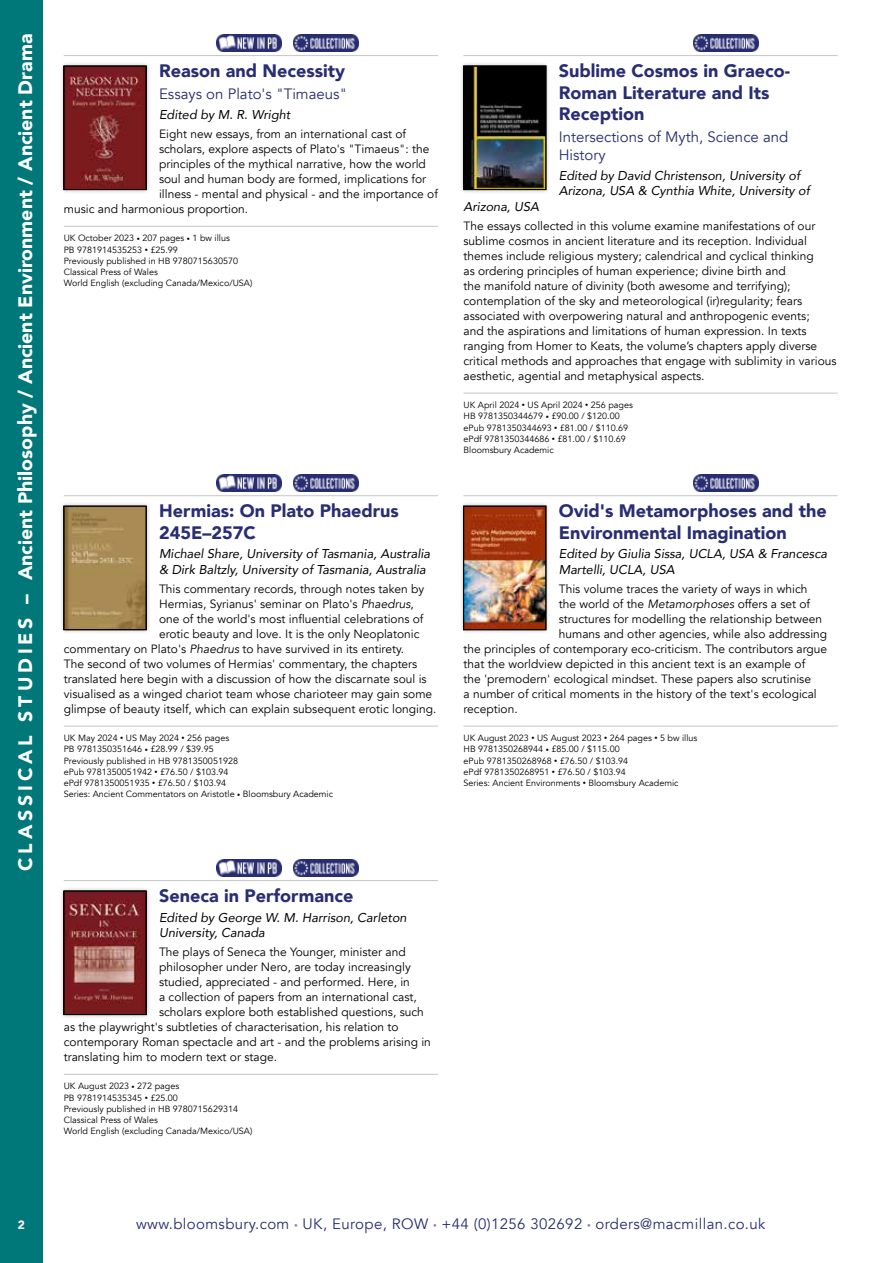
<style>
.page{position:relative;width:893px;height:1263px;background:#fff}
.page>*{position:absolute;margin:0;border:0;box-sizing:border-box;transform-origin:0 0}
.t1{font:900 19.5px "Avenir";color:#fff}
.t2{font:900 18px/21.6px "Avenir";color:#292d72}
.t3{font:15px "Avenir";letter-spacing:.025em;color:#292d72}
.t4{font:15px/18px "Avenir";color:#292d72}
.t5{font:italic 12.75px/15.3px "Avenir";color:#000}
.t6{font:12px/15px "Avenir";color:#000}
.t7{font:900 12px "Avenir";color:#fff}
.t8{font:9px/11.2px "Avenir";color:#000}
.s1{font-size:6.3px}
.s2{font-style:italic}
.s3{font-size:7.5px;color:#8b84b2}
</style>
<div class="page">
<div style="left:0;top:0;width:43px;height:1263px;background:#007779"></div>
<hr style="left:64px;top:55px;width:374px;height:1px;background:#c6c6c6">
<hr style="left:64px;top:226px;width:374px;height:1px;background:#c6c6c6">
<img style="left:217px;top:34px;width:65px;height:17px">
<img style="left:293px;top:34px;width:65px;height:17px">
<div style="left:59px;top:61px;width:92px;height:133px;background:#000;opacity:.25"></div>
<div style="left:64px;top:66px;width:82px;height:124px;border:1px solid #000"></div>
<hr style="left:463px;top:55px;width:375px;height:1px;background:#c6c6c6">
<hr style="left:463px;top:393px;width:375px;height:1px;background:#c6c6c6">
<img style="left:693px;top:34px;width:65px;height:17px">
<div style="left:459px;top:61px;width:92px;height:133px;background:#000;opacity:.25"></div>
<div style="left:463px;top:66px;width:83px;height:124px;border:1px solid #000"></div>
<hr style="left:64px;top:495px;width:374px;height:1px;background:#c6c6c6">
<hr style="left:64px;top:726px;width:374px;height:1px;background:#c6c6c6">
<img style="left:217px;top:474px;width:65px;height:17px">
<img style="left:293px;top:474px;width:65px;height:17px">
<div style="left:59px;top:501px;width:92px;height:133px;background:#000;opacity:.25"></div>
<div style="left:64px;top:506px;width:82px;height:124px;border:1px solid #000"></div>
<hr style="left:463px;top:495px;width:375px;height:1px;background:#c6c6c6">
<hr style="left:463px;top:726px;width:375px;height:1px;background:#c6c6c6">
<img style="left:693px;top:474px;width:65px;height:17px">
<div style="left:459px;top:501px;width:92px;height:133px;background:#000;opacity:.25"></div>
<div style="left:463px;top:506px;width:83px;height:124px;border:1px solid #000"></div>
<hr style="left:64px;top:880px;width:374px;height:1px;background:#c6c6c6">
<hr style="left:64px;top:1074px;width:374px;height:1px;background:#c6c6c6">
<img style="left:217px;top:859px;width:65px;height:17px">
<img style="left:293px;top:859px;width:65px;height:17px">
<div style="left:59px;top:886px;width:92px;height:133px;background:#000;opacity:.25"></div>
<div style="left:64px;top:891px;width:82px;height:124px;border:1px solid #000"></div>
<h1 class="t1" style="left:9px;top:871px;width:839px;rotate:-90deg">C L A S S I C A L S T U D I E S – Ancient Philosophy / Ancient Environment / Ancient Drama</h1>
<h2 class="t2" style="left:159px;top:59px;width:187px">Reason and Necessity</h2>
<p class="t4" style="left:159px;top:85px;width:190px">Essays on Plato's "Timaeus"</p>
<p class="t5" style="left:159px;top:107px;width:133px">Edited by M. R. Wright</p>
<p class="t6" style="left:159px;top:127px;width:249px">Eight new essays, from an international cast of</p>
<p class="t6" style="left:159px;top:142px;width:272px">scholars, explore aspects of Plato's "Timaeus": the</p>
<p class="t6" style="left:159px;top:157px;width:268px">principles of the mythical narrative, how the world</p>
<p class="t6" style="left:159px;top:172px;width:269px">soul and human body are formed, implications for</p>
<p class="t6" style="left:159px;top:187px;width:280px">illness - mental and physical - and the importance of</p>
<p class="t6" style="left:64px;top:202px;width:184px">music and harmonious proportion.</p>
<p class="t8" style="left:64px;top:233px;width:190px">UK October 2023 <span class="s1">•</span> 207 pages <span class="s1">•</span> 1 bw illus<br>PB 9781914535253 <span class="s1">•</span> £25.99<br>Previously published in HB 9780715630570<br>Classical Press of Wales<br>World English (excluding Canada/Mexico/USA)</p>
<h2 class="t2" style="left:159px;top:500px;width:241px">Hermias: On Plato Phaedrus<br>245E–257C</h2>
<p class="t5" style="left:159px;top:546px;width:273px">Michael Share, University of Tasmania, Australia &amp; Dirk Baltzly, University of Tasmania, Australia</p>
<p class="t6" style="left:159px;top:581px;width:267px">This commentary records, through notes taken by</p>
<p class="t6" style="left:159px;top:596px;width:256px">Hermias, Syrianus' seminar on Plato's <span class="s2">Phaedrus</span>,</p>
<p class="t6" style="left:159px;top:611px;width:266px">one of the world's most influential celebrations of</p>
<p class="t6" style="left:159px;top:626px;width:262px">erotic beauty and love. It is the only Neoplatonic</p>
<p class="t6" style="left:64px;top:641px;width:340px">commentary on Plato's <span class="s2">Phaedrus</span> to have survived in its entirety.</p>
<p class="t6" style="left:64px;top:656px;width:355px">The second of two volumes of Hermias' commentary, the chapters</p>
<p class="t6" style="left:64px;top:671px;width:364px">translated here begin with a discussion of how the discarnate soul is</p>
<p class="t6" style="left:64px;top:686px;width:370px">visualised as a winged chariot team whose charioteer may gain some</p>
<p class="t6" style="left:64px;top:701px;width:372px">glimpse of beauty itself, which can explain subsequent erotic longing.</p>
<p class="t8" style="left:64px;top:733px;width:271px">UK May 2024 <span class="s1">•</span> US May 2024 <span class="s1">•</span> 256 pages<br>PB 9781350351646 <span class="s1">•</span> £28.99 / $39.95<br>Previously published in HB 9781350051928<br>ePub 9781350051942 <span class="s1">•</span> £76.50 / $103.94<br>ePdf 9781350051935 <span class="s1">•</span> £76.50 / $103.94<br>Series: Ancient Commentators on Aristotle <span class="s1">•</span> Bloomsbury Academic</p>
<h2 class="t2" style="left:559px;top:59px;width:233px">Sublime Cosmos in Graeco-<br>Roman Literature and Its<br>Reception</h2>
<p class="t4" style="left:559px;top:129px;width:231px">Intersections of Myth, Science and<br>History</p>
<p class="t5" style="left:559px;top:168px;width:253px">Edited by David Christenson, University of<br>Arizona, USA &amp; Cynthia White, University of</p>
<p class="t5" style="left:463px;top:198px;width:77px">Arizona, USA</p>
<p class="t6" style="left:463px;top:218px;width:375px">The essays collected in this volume examine manifestations of our sublime cosmos in ancient literature and its reception. Individual themes include religious mystery; calendrical and cyclical thinking<br>as ordering principles of human experience; divine birth and<br>the manifold nature of divinity (both awesome and terrifying); contemplation of the sky and meteorological (ir)regularity; fears associated with overpowering natural and anthropogenic events;<br>and the aspirations and limitations of human expression. In texts ranging from Homer to Keats, the volume’s chapters apply diverse critical methods and approaches that engage with sublimity in various aesthetic, agential and metaphysical aspects.</p>
<p class="t8" style="left:463px;top:400px;width:171px">UK April 2024 <span class="s1">•</span> US April 2024 <span class="s1">•</span> 256 pages HB 9781350344679 <span class="s1">•</span> £90.00 / $120.00 ePub 9781350344693 <span class="s1">•</span> £81.00 / $110.69 ePdf 9781350344686 <span class="s1">•</span> £81.00 / $110.69<br>Bloomsbury Academic</p>
<h2 class="t2" style="left:559px;top:500px;width:269px">Ovid's Metamorphoses and the<br>Environmental Imagination</h2>
<p class="t5" style="left:559px;top:546px;width:270px">Edited by Giulia Sissa, UCLA, USA &amp; Francesca<br>Martelli, UCLA, USA</p>
<p class="t6" style="left:559px;top:581px;width:250px">This volume traces the variety of ways in which</p>
<p class="t6" style="left:559px;top:596px;width:253px">the world of the <span class="s2">Metamorphoses</span> offers a set of</p>
<p class="t6" style="left:559px;top:611px;width:265px">structures for modelling the relationship between</p>
<p class="t6" style="left:559px;top:626px;width:270px">humans and other agencies, while also addressing</p>
<p class="t6" style="left:463px;top:641px;width:365px">the principles of contemporary eco-criticism. The contributors argue</p>
<p class="t6" style="left:463px;top:656px;width:343px">that the worldview depicted in this ancient text is an example of</p>
<p class="t6" style="left:463px;top:671px;width:349px">the 'premodern' ecological mindset. These papers also scrutinise</p>
<p class="t6" style="left:463px;top:686px;width:355px">a number of critical moments in the history of the text's ecological</p>
<p class="t6" style="left:463px;top:701px;width:54px">reception.</p>
<p class="t8" style="left:463px;top:733px;width:235px">UK August 2023 <span class="s1">•</span> US August 2023 <span class="s1">•</span> 264 pages <span class="s1">•</span> 5 bw illus HB 9781350268944 <span class="s1">•</span> £85.00 / $115.00<br>ePub 9781350268968 <span class="s1">•</span> £76.50 / $103.94<br>ePdf 9781350268951 <span class="s1">•</span> £76.50 / $103.94<br>Series: Ancient Environments <span class="s1">•</span> Bloomsbury Academic</p>
<h2 class="t2" style="left:159px;top:884px;width:196px">Seneca in Performance</h2>
<p class="t5" style="left:159px;top:909px;width:249px">Edited by George W. M. Harrison, Carleton<br>University, Canada</p>
<p class="t6" style="left:159px;top:945px;width:248px">The plays of Seneca the Younger, minister and</p>
<p class="t6" style="left:159px;top:960px;width:253px">philosopher under Nero, are today increasingly</p>
<p class="t6" style="left:159px;top:975px;width:252px">studied, appreciated - and performed. Here, in</p>
<p class="t6" style="left:159px;top:990px;width:259px">a collection of papers from an international cast,</p>
<p class="t6" style="left:159px;top:1005px;width:266px">scholars explore both established questions, such</p>
<p class="t6" style="left:64px;top:1020px;width:336px">as the playwright's subtleties of characterisation, his relation to</p>
<p class="t6" style="left:64px;top:1035px;width:369px">contemporary Roman spectacle and art - and the problems arising in</p>
<p class="t6" style="left:64px;top:1050px;width:213px">translating him to modern text or stage.</p>
<p class="t8" style="left:64px;top:1081px;width:190px">UK August 2023 <span class="s1">•</span> 272 pages<br>PB 9781914535345 <span class="s1">•</span> £25.00<br>Previously published in HB 9780715629314<br>Classical Press of Wales<br>World English (excluding Canada/Mexico/USA)</p>
<p class="t7" style="left:18px;top:1214px;width:9px">2</p>
<p class="t3" style="left:136px;top:1215px;width:631px">www.bloomsbury.com <span class="s3">•</span> UK, Europe, ROW <span class="s3">•</span> +44 (0)1256 302692 <span class="s3">•</span> orders@macmillan.co.uk</p>
</div>
